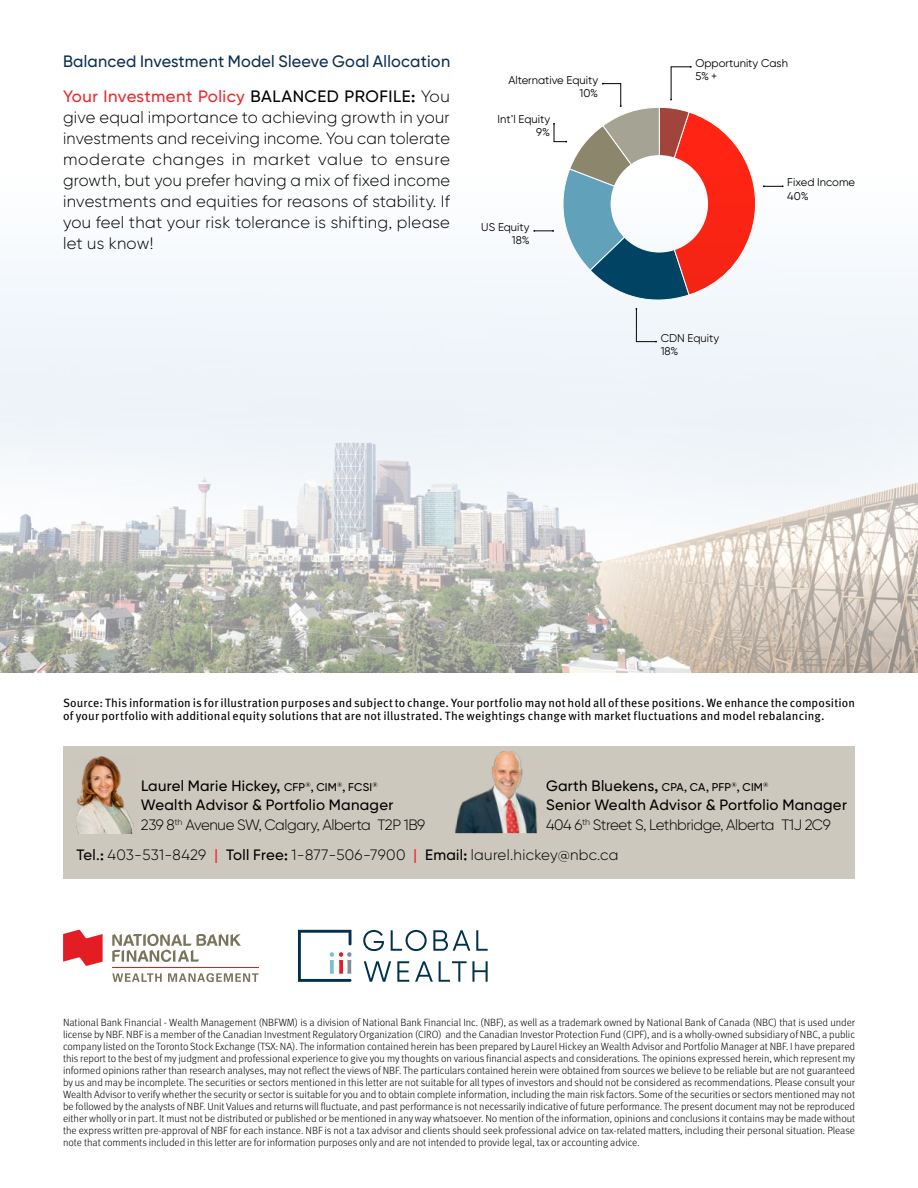
<style>
.page{position:relative;width:918px;height:1188px;background:#fff}
.page>*{position:absolute;margin:0;border:0;box-sizing:border-box;transform-origin:0 0}
.t1{font:300 16.5px/21px "Gilroy BN";letter-spacing:.02em;color:#000;text-align:justify}
.t2{font:500 16.5px/34.5px "Gilroy BN";letter-spacing:.015em;color:#092e4d}
.t3{font:500 15px/19.5px "Gilroy BN";letter-spacing:.02em;color:#000}
.t4{font:300 15px "Gilroy BN";letter-spacing:.02em;color:#000}
.t5{font:12px/13.5px "Meta OT";letter-spacing:.01em;color:#000}
.t6{font:11.25px/13.5px "Gilroy BN";color:#000}
.t7{font:300 10.5px/12px "Meta OT";color:#000;text-align:justify}
.s1{color:#ee252b}
.s2{color:#000}
.s3{font-weight:300;color:#000}
.s4{font-size:11.25px}
.s5{font-weight:300}
.s6{font-weight:500}
.s7{font-weight:500;color:#ee252b}
</style>
<div class="page">
<img style="left:0;top:274px;width:918px;height:398px">
<div style="left:63px;top:746px;width:792px;height:132px;background:#cdc8bd"></div>
<img style="left:76px;top:756px;width:58px;height:77px">
<img style="left:455px;top:751px;width:83px;height:82px">
<div style="left:476px;top:54px;width:386px;height:306px;background:#fff"></div>
<svg style="left:533px;top:66px;width:251px;height:277px"></svg>
<svg style="left:63px;top:930px;width:40px;height:36px"></svg>
<svg style="left:112px;top:973px;width:50px;height:9px"></svg>
<svg style="left:168px;top:973px;width:90px;height:9px"></svg>
<hr style="left:112px;top:967px;width:146px;height:1px;background:#e41c23">
<svg style="left:112px;top:934px;width:129px;height:28px"></svg>
<svg style="left:298px;top:930px;width:54px;height:52px"></svg>
<svg style="left:363px;top:930px;width:21px;height:21px"></svg>
<svg style="left:391px;top:930px;width:36px;height:21px"></svg>
<svg style="left:433px;top:930px;width:37px;height:21px"></svg>
<svg style="left:476px;top:930px;width:12px;height:21px"></svg>
<svg style="left:364px;top:961px;width:27px;height:21px"></svg>
<svg style="left:397px;top:961px;width:12px;height:21px"></svg>
<svg style="left:415px;top:961px;width:18px;height:21px"></svg>
<svg style="left:439px;top:961px;width:49px;height:21px"></svg>
<h1 class="t2" style="left:63px;top:44px;width:389px">Balanced Investment Model Sleeve Goal Allocation<br><span class="s1">Your Investment Policy</span> <span class="s2">BALANCED PROFILE:</span> <span class="s3">You</span></h1>
<p class="t1" style="left:63px;top:106px;width:389px">give equal importance to achieving growth in your investments and receiving income. You can tolerate moderate changes in market value to ensure growth, but you prefer having a mix of fixed income investments and equities for reasons of stability. If you feel that your risk tolerance is shifting, please let us know!</p>
<p class="t6" style="left:508px;top:73px;width:91px;text-align:right">Alternative Equity<br>10%</p>
<p class="t6" style="left:498px;top:112px;width:54px;text-align:right">Int’l Equity<br>9%</p>
<p class="t6" style="left:481px;top:220px;width:50px;text-align:right">US Equity<br>18%</p>
<p class="t6" style="left:695px;top:56px;width:94px">Opportunity Cash<br>5%+</p>
<p class="t6" style="left:661px;top:331px;width:60px">CDN Equity<br>18%</p>
<p class="t6" style="left:787px;top:176px;width:69px">Fixed Income<br>40%</p>
<p class="t5" style="left:63px;top:696px;width:794px">Source: This information is for illustration purposes and subject to change. Your portfolio may not hold all of these positions. We enhance the composition of your portfolio with additional equity solutions that are not illustrated. The weightings change with market fluctuations and model rebalancing.</p>
<h2 class="t3" style="left:141px;top:776px;width:286px">Laurel Marie Hickey, <span class="s4">CFP</span><sup>®</sup><span class="s4">, CIM</span><sup>®</sup><span class="s4">, FCSI</span><sup>®<br></sup>Wealth Advisor &amp; Portfolio Manager<br><span class="s5">239 8</span><sup>th</sup> <span class="s5">Avenue SW, Calgary, Alberta T2P 1B9</span></h2>
<h2 class="t3" style="left:546px;top:776px;width:302px">Garth Bluekens, <span class="s4">CPA, CA, PFP</span><sup>®</sup><span class="s4">, CIM</span><sup>®<br></sup>Senior Wealth Advisor &amp; Portfolio Manager<br><span class="s5">404 6</span><sup>th</sup> <span class="s5">Street S, Lethbridge, Alberta T1J 2C9</span></h2>
<h2 class="t4" style="left:76px;top:846px;width:543px"><span class="s6">Tel.:</span> 403‑531‑8429 <span class="s7">|</span> <span class="s6">Toll Free:</span> 1‑877‑506‑7900 <span class="s7">|</span> <span class="s6">Email:</span> laurel.hickey@nbc.ca</h2>
<p class="t7" style="left:63px;top:1017px;width:794px">National Bank Financial - Wealth Management (NBFWM) is a division of National Bank Financial Inc. (NBF), as well as a trademark owned by National Bank of Canada (NBC) that is used under license by NBF. NBF is a member of the Canadian Investment Regulatory Organization (CIRO) and the Canadian Investor Protection Fund (CIPF), and is a wholly-owned subsidiary of NBC, a public company listed on the Toronto Stock Exchange (TSX: NA). The information contained herein has been prepared by Laurel Hickey an Wealth Advisor and Portfolio Manager at NBF. I have prepared this report to the best of my judgment and professional experience to give you my thoughts on various financial aspects and considerations. The opinions expressed herein, which represent my informed opinions rather than research analyses, may not reflect the views of NBF. The particulars contained herein were obtained from sources we believe to be reliable but are not guaranteed by us and may be incomplete. The securities or sectors mentioned in this letter are not suitable for all types of investors and should not be considered as recommendations. Please consult your Wealth Advisor to verify whether the security or sector is suitable for you and to obtain complete information, including the main risk factors. Some of the securities or sectors mentioned may not be followed by the analysts of NBF. Unit Values and returns will fluctuate, and past performance is not necessarily indicative of future performance. The present document may not be reproduced either wholly or in part. It must not be distributed or published or be mentioned in any way whatsoever. No mention of the information, opinions and conclusions it contains may be made without the express written pre-approval of NBF for each instance. NBF is not a tax advisor and clients should seek professional advice on tax-related matters, including their personal situation. Please note that comments included in this letter are for information purposes only and are not intended to provide legal, tax or accounting advice.</p>
</div>
